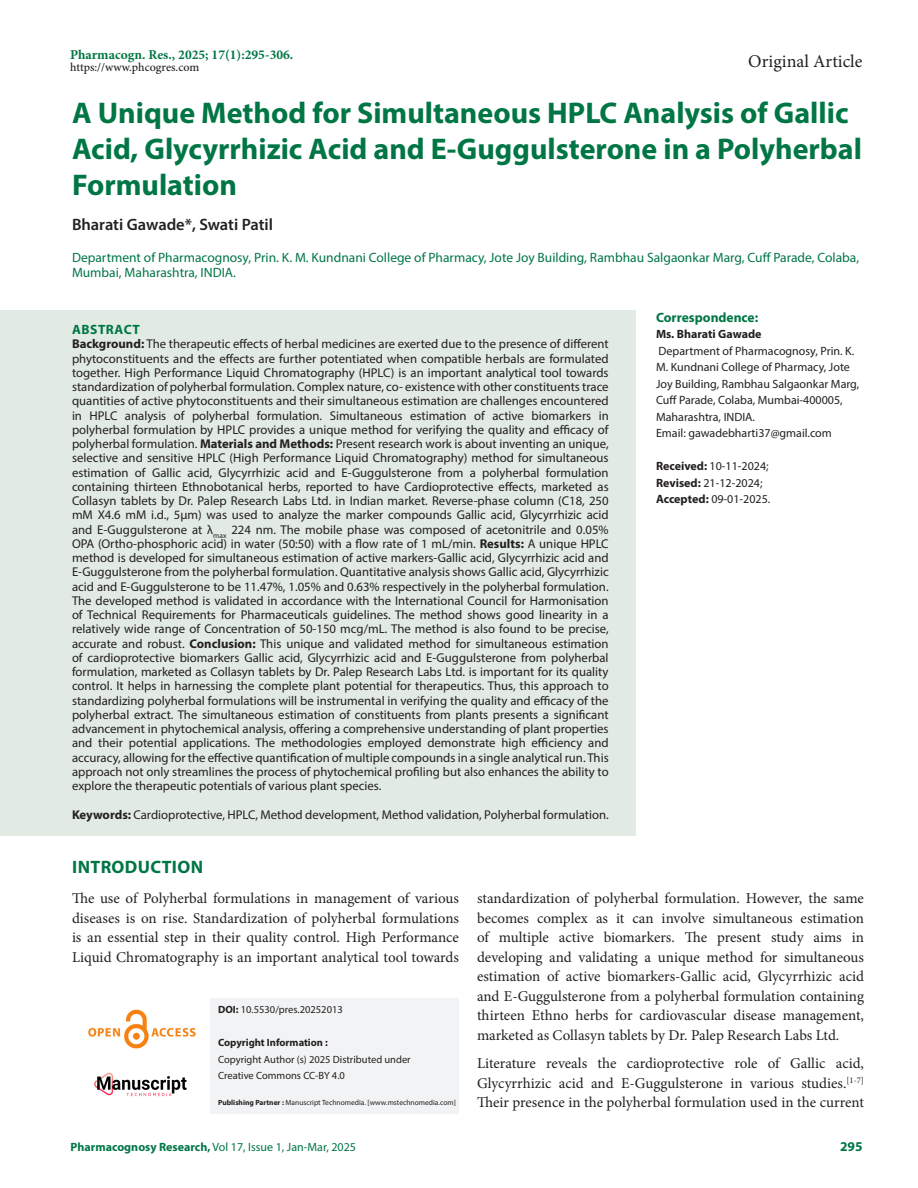
<style>
.page{position:relative;width:918px;height:1188px;background:#fff}
.page>*{position:absolute;margin:0;border:0;box-sizing:border-box;transform-origin:0 0}
.Art_Title{font:700 30px/36px "Myriad Pro";color:#007645}
.t1{font:18px "Minion Pro";color:#231f20}
.Intro_head{font:700 18px "Myriad Pro";letter-spacing:.02em;color:#007645}
.Author_Names{font:600 16.5px "Myriad Pro";color:#231f20}
.Body_text__FO{font:15px/19.5px "Minion Pro";letter-spacing:-.005em;color:#231f20;text-align:justify}
.Body_text{font:15px/19.5px "Minion Pro";color:#231f20;text-align:justify}
.Author_Affiliations{font:13.5px/15px "Myriad Pro";color:#007645}
.t2{font:700 13.5px "Minion Pro";color:#007645}
.Correspondence_head{font:700 13.5px "Myriad Pro";color:#007645}
.ABS_Heading{font:700 13.5px "Myriad Pro";letter-spacing:.04em;color:#007645}
.Abstract_TXT{font:12.75px/14.2px "Myriad Pro";color:#231f20;text-align:justify}
.KY{font:12.75px "Myriad Pro";color:#231f20}
.Correspondence_AU_Aff{font:12px/16.5px "Myriad Pro";color:#231f20}
.Journal_Dates{font:12px/16.5px "Myriad Pro";color:#231f20}
.t3{font:12px "Myriad Pro";color:#007645}
.t4{font:500 12px "Minion Pro";color:#231f20}
.Correspondence_AU{font:700 12px "Myriad Pro";color:#231f20}
.t5{font:10.5px/16.5px "Myriad Pro";color:#231f20}
.t6{font:700 10.5px "Myriad Pro";color:#231f20}
.t7{font:7.5px "Myriad Pro";color:#231f20}
.s1{font-weight:700}
</style>
<div class="page">
<img style="left:88px;top:1009px;width:108px;height:40px">
<img style="left:94px;top:1072px;width:93px;height:25px">
<div style="left:211px;top:998px;width:248px;height:36px;background:#f2f3f4"></div>
<div style="left:211px;top:1031px;width:248px;height:26px;background:#f2f3f4"></div>
<div style="left:211px;top:1048px;width:248px;height:25px;background:#f2f3f4"></div>
<div style="left:211px;top:1064px;width:248px;height:26px;background:#f2f3f4"></div>
<div style="left:211px;top:1084px;width:248px;height:30px;background:#f2f3f4"></div>
<div style="left:0;top:310px;width:636px;height:41px;background:#e1eae3"></div>
<div style="left:0;top:325px;width:636px;height:482px;background:#e1eae3"></div>
<div style="left:0;top:796px;width:636px;height:40px;background:#e1eae3"></div>
<p class="t2" style="left:70px;top:45px;width:225px">Pharmacogn. Res., 2025; 17(1):295-306.</p>
<p class="t4" style="left:70px;top:59px;width:131px">https://www.phcogres.com</p>
<h2 class="t1" style="left:748px;top:49px;width:116px">Original Article</h2>
<p class="Art_Title" style="left:72px;top:94px;width:791px">A Unique Method for Simultaneous HPLC Analysis of Gallic<br>Acid, Glycyrrhizic Acid and E-Guggulsterone in a Polyherbal<br>Formulation</p>
<p class="Author_Names" style="left:72px;top:214px;width:203px">Bharati Gawade*, Swati Patil</p>
<p class="Author_Affiliations" style="left:72px;top:250px;width:789px">Department of Pharmacognosy, Prin. K. M. Kundnani College of Pharmacy, Jote Joy Building, Rambhau Salgaonkar Marg, Cuff Parade, Colaba,<br>Mumbai, Maharashtra, INDIA.</p>
<p class="Correspondence_head" style="left:656px;top:308px;width:104px">Correspondence:</p>
<p class="Correspondence_AU" style="left:656px;top:326px;width:107px">Ms. Bharati Gawade</p>
<p class="Correspondence_AU_Aff" style="left:656px;top:342px;width:205px">Department of Pharmacognosy, Prin. K.<br>M. Kundnani College of Pharmacy, Jote Joy Building, Rambhau Salgaonkar Marg, Cuff Parade, Colaba, Mumbai-400005, Maharashtra, INDIA.</p>
<p class="Correspondence_AU_Aff" style="left:656px;top:425px;width:177px">Email: gawadebharti37@gmail.com</p>
<p class="ABS_Heading" style="left:72px;top:321px;width:69px">ABSTRACT</p>
<p class="Abstract_TXT" style="left:72px;top:337px;width:538px"><span class="s1">Background:</span> The therapeutic effects of herbal medicines are exerted due to the presence of different phytoconstituents and the effects are further potentiated when compatible herbals are formulated together. High Performance Liquid Chromatography (HPLC) is an important analytical tool towards standardization of polyherbal formulation. Complex nature, co- existence with other constituents trace quantities of active phytoconstituents and their simultaneous estimation are challenges encountered in HPLC analysis of polyherbal formulation. Simultaneous estimation of active biomarkers in polyherbal formulation by HPLC provides a unique method for verifying the quality and efficacy of polyherbal formulation. <span class="s1">Materials and Methods:</span> Present research work is about inventing an unique, selective and sensitive HPLC (High Performance Liquid Chromatography) method for simultaneous estimation of Gallic acid, Glycyrrhizic acid and E-Guggulsterone from a polyherbal formulation containing thirteen Ethnobotanical herbs, reported to have Cardioprotective effects, marketed as Collasyn tablets by Dr. Palep Research Labs Ltd. in Indian market. Reverse-phase column (C18, 250 mM X4.6 mM i.d., 5μm) was used to analyze the marker compounds Gallic acid, Glycyrrhizic acid and E-Guggulsterone at λ<sub>max</sub> 224 nm. The mobile phase was composed of acetonitrile and 0.05% OPA (Ortho-phosphoric acid) in water (50:50) with a flow rate of 1 mL/min. <span class="s1">Results:</span> A unique HPLC method is developed for simultaneous estimation of active markers-Gallic acid, Glycyrrhizic acid and E-Guggulsterone from the polyherbal formulation. Quantitative analysis shows Gallic acid, Glycyrrhizic acid and E-Guggulsterone to be 11.47%, 1.05% and 0.63% respectively in the polyherbal formulation.<br>The developed method is validated in accordance with the International Council for Harmonisation of Technical Requirements for Pharmaceuticals guidelines. The method shows good linearity in a relatively wide range of Concentration of 50-150 mcg/mL. The method is also found to be precise, accurate and robust. <span class="s1">Conclusion:</span> This unique and validated method for simultaneous estimation of cardioprotective biomarkers Gallic acid, Glycyrrhizic acid and E-Guggulsterone from polyherbal formulation, marketed as Collasyn tablets by Dr. Palep Research Labs Ltd. is important for its quality control. It helps in harnessing the complete plant potential for therapeutics. Thus, this approach to standardizing polyherbal formulations will be instrumental in verifying the quality and efficacy of the polyherbal extract. The simultaneous estimation of constituents from plants presents a significant advancement in phytochemical analysis, offering a comprehensive understanding of plant properties and their potential applications. The methodologies employed demonstrate high efficiency and accuracy, allowing for the effective quantification of multiple compounds in a single analytical run. This approach not only streamlines the process of phytochemical profiling but also enhances the ability to explore the therapeutic potentials of various plant species.</p>
<p class="KY" style="left:72px;top:807px;width:538px"><span class="s1">Keywords:</span> Cardioprotective, HPLC, Method development, Method validation, Polyherbal formulation.</p>
<p class="Intro_head" style="left:72px;top:856px;width:132px">INTRODUCTION</p>
<p class="Body_text__FO" style="left:72px;top:889px;width:389px">The use of Polyherbal formulations in management of various diseases is on rise. Standardization of polyherbal formulations is an essential step in their quality control. High Performance Liquid Chromatography is an important analytical tool towards</p>
<p class="Body_text__FO" style="left:477px;top:889px;width:389px">standardization of polyherbal formulation. However, the same becomes complex as it can involve simultaneous estimation of multiple active biomarkers. The present study aims in developing and validating a unique method for simultaneous estimation of active biomarkers-Gallic acid, Glycyrrhizic acid and E-Guggulsterone from a polyherbal formulation containing thirteen Ethno herbs for cardiovascular disease management, marketed as Collasyn tablets by Dr. Palep Research Labs Ltd.</p>
<p class="Body_text" style="left:477px;top:1054px;width:389px">Literature reveals the cardioprotective role of Gallic acid, Glycyrrhizic acid and E-Guggulsterone in various studies.<sup>[1-7] </sup>Their presence in the polyherbal formulation used in the current</p>
<p class="Journal_Dates" style="left:656px;top:458px;width:116px"><span class="s1">Received:</span> 10-11-2024;<br><span class="s1">Revised:</span> 21-12-2024;<br><span class="s1">Accepted:</span> 09-01-2025.</p>
<p class="t5" style="left:218px;top:1001px;width:126px"><span class="s1">DOI:</span> 10.5530/pres.20252013</p>
<p class="t6" style="left:218px;top:1036px;width:111px">Copyright Information :</p>
<p class="t5" style="left:218px;top:1051px;width:194px">Copyright Author (s) 2025 Distributed under<br>Creative Commons CC-BY 4.0</p>
<p class="t7" style="left:218px;top:1098px;width:239px"><span class="s1">Publishing Partner :</span> Manuscript Technomedia. [www.mstechnomedia.com]</p>
<p class="t3" style="left:70px;top:1139px;width:287px"><span class="s1">Pharmacognosy Research,</span> Vol 17, Issue 1, Jan-Mar, 2025</p>
<p class="Correspondence_head" style="left:840px;top:1137px;width:24px">295</p>
</div>
